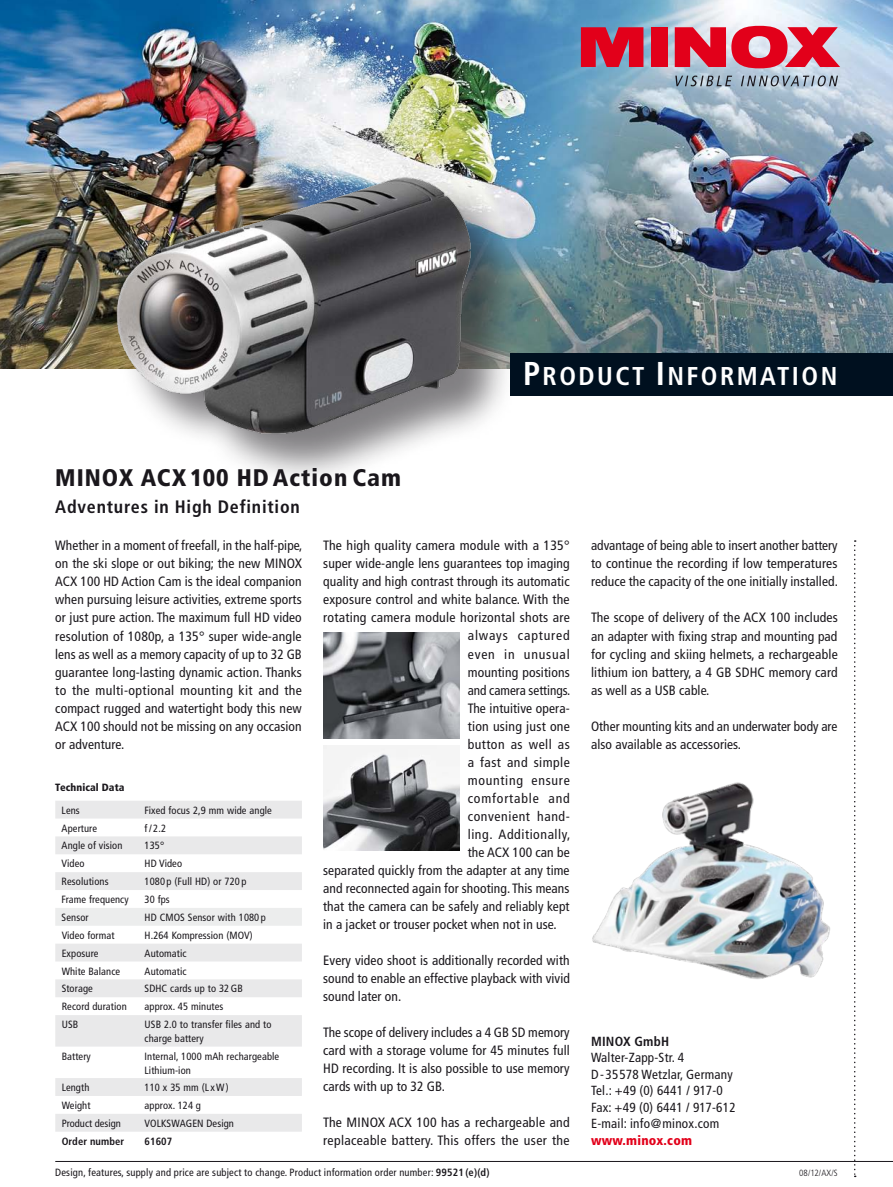
<style>
.page{position:relative;width:893px;height:1187px;background:#fff}
.page>*{position:absolute;margin:0;border:0;box-sizing:border-box;transform-origin:0 0}
.t1{font:700 condensed 25.8px "Frutiger";letter-spacing:.095em;color:#fff}
.t2{font:900 condensed 24px "Frutiger";letter-spacing:.045em;color:#1a171c}
.t3{font:700 condensed 18px "Frutiger";letter-spacing:.045em;color:#1a171c}
.t4{font:condensed 13.5px/18px "Frutiger";letter-spacing:.01em;color:#1a171c;text-align:justify}
.t5{font:condensed 13.5px "Frutiger";letter-spacing:.04em;color:#1a171c}
.t6{font:condensed 13.5px "Frutiger";letter-spacing:.03em;color:#1a171c}
.t7{font:condensed 13.5px "Frutiger";letter-spacing:.06em;color:#1a171c}
.t8{font:condensed 13.5px "Frutiger";letter-spacing:.065em;color:#1a171c}
.t9{font:condensed 13.5px "Frutiger";letter-spacing:.05em;color:#1a171c}
.t10{font:condensed 13.2px/16.5px "Frutiger";letter-spacing:.015em;color:#1a171c}
.t11{font:900 condensed 13.2px "Frutiger";letter-spacing:.02em;color:#e2001a}
.t12{font:700 condensed 13.2px "Frutiger";letter-spacing:.02em;color:#1a171c}
.t13{font:condensed 10.5px/14.1px "Frutiger";letter-spacing:.01em;color:#1a171c}
.t14{font:700 condensed 10.5px "Frutiger";letter-spacing:.01em;color:#1a171c}
.t15{font:900 condensed 10.5px "Frutiger";letter-spacing:.01em;color:#1a171c}
.t16{font:300 condensed 9px "Frutiger";color:#1a171c}
.s1{font-size:33px}
.s2{font-weight:700}
</style>
<div class="page">
<hr style="left:55px;top:1160px;width:838px;height:1px;background:#1a171c">
<svg style="left:854px;top:540px;width:2px;height:636px"></svg>
<img style="left:0;top:0;width:893px;height:368px">
<div style="left:117px;top:178px;width:409px;height:310px;background:#1a171c;opacity:.55"></div>
<img style="left:89px;top:152px;width:425px;height:322px">
<img style="left:592px;top:782px;width:238px;height:197px">
<img style="left:323px;top:632px;width:136px;height:106px">
<img style="left:323px;top:745px;width:136px;height:105px">
<div style="left:510px;top:353px;width:383px;height:42px;background:#00101f"></div>
<svg style="left:55px;top:801px;width:247px;height:330px"></svg>
<div style="left:55px;top:907px;width:247px;height:18px;background:#eceded"></div>
<div style="left:651px;top:27px;width:16px;height:40px;background:#e2001a"></div>
<svg style="left:581px;top:27px;width:62px;height:40px;background:#ce1d38"></svg>
<svg style="left:675px;top:26px;width:165px;height:42px;background:#dd4b61"></svg>
<svg style="left:675px;top:76px;width:163px;height:10px;background:#8a99a7"></svg>
<h2 class="t2" style="left:55px;top:463px;width:347px">MINOX ACX 100 HD Action Cam</h2>
<h3 class="t3" style="left:55px;top:496px;width:246px">Adventures in High Definition</h3>
<h1 class="t1" style="left:523px;top:361px;width:316px"><span class="s1">P</span>RODUCT <span class="s1">I</span>NFORMATION</h1>
<p class="t4" style="left:55px;top:537px;width:249px">Whether in a moment of freefall, in the half-pipe, on the ski slope or out biking; the new MINOX ACX 100 HD Action Cam is the ideal companion when pursuing leisure activities, extreme sports or just pure action. The maximum full HD video resolution of 1080p, a 135° super wide-angle lens as well as a memory capacity of up to 32 GB guarantee long-lasting dynamic action. Thanks to the multi-optional mounting kit and the compact rugged and watertight body this new ACX 100 should not be missing on any occasion or adventure.</p>
<p class="t4" style="left:323px;top:537px;width:248px">The high quality camera module with a 135°</p>
<p class="t4" style="left:323px;top:555px;width:248px">super wide-angle lens guarantees top imaging</p>
<p class="t4" style="left:323px;top:573px;width:248px">quality and high contrast through its automatic</p>
<p class="t4" style="left:323px;top:591px;width:248px">exposure control and white balance. With the</p>
<p class="t4" style="left:323px;top:609px;width:248px">rotating camera module horizontal shots are</p>
<p class="t8" style="left:468px;top:628px;width:104px">always captured</p>
<p class="t7" style="left:468px;top:646px;width:104px">even in unusual</p>
<p class="t4" style="left:468px;top:663px;width:104px">mounting positions</p>
<p class="t4" style="left:468px;top:681px;width:104px">and camera settings.</p>
<p class="t4" style="left:468px;top:699px;width:103px">The intuitive opera-</p>
<p class="t4" style="left:468px;top:717px;width:104px">tion using just one</p>
<p class="t6" style="left:468px;top:736px;width:104px">button as well as</p>
<p class="t6" style="left:468px;top:754px;width:104px">a fast and simple</p>
<p class="t9" style="left:468px;top:772px;width:104px">mounting ensure</p>
<p class="t7" style="left:468px;top:790px;width:104px">comfortable and</p>
<p class="t5" style="left:468px;top:808px;width:104px">convenient hand-</p>
<p class="t5" style="left:468px;top:826px;width:104px">ling. Additionally,</p>
<p class="t4" style="left:468px;top:843px;width:103px">the ACX 100 can be</p>
<p class="t4" style="left:323px;top:861px;width:248px">separated quickly from the adapter at any time</p>
<p class="t4" style="left:323px;top:879px;width:248px">and reconnected again for shooting. This means</p>
<p class="t4" style="left:323px;top:897px;width:248px">that the camera can be safely and reliably kept</p>
<p class="t4" style="left:323px;top:915px;width:235px">in a jacket or trouser pocket when not in use.</p>
<p class="t4" style="left:323px;top:951px;width:248px">Every video shoot is additionally recorded with sound to enable an effective playback with vivid sound later on.</p>
<p class="t4" style="left:323px;top:1023px;width:248px">The scope of delivery includes a 4 GB SD memory card with a storage volume for 45 minutes full HD recording. It is also possible to use memory cards with up to 32 GB.</p>
<p class="t4" style="left:323px;top:1113px;width:248px">The MINOX ACX 100 has a rechargeable and replaceable battery. This offers the user the</p>
<p class="t15" style="left:55px;top:780px;width:71px">Technical Data</p>
<p class="t13" style="left:62px;top:803px;width:20px">Lens</p>
<p class="t13" style="left:145px;top:803px;width:129px">Fixed focus 2,9 mm wide angle</p>
<p class="t13" style="left:62px;top:820px;width:37px">Aperture</p>
<p class="t13" style="left:145px;top:820px;width:23px">f/2.2</p>
<p class="t13" style="left:62px;top:838px;width:62px">Angle of vision</p>
<p class="t13" style="left:145px;top:838px;width:21px">135°</p>
<p class="t13" style="left:62px;top:856px;width:24px">Video</p>
<p class="t13" style="left:145px;top:856px;width:39px">HD Video</p>
<p class="t13" style="left:62px;top:874px;width:48px">Resolutions</p>
<p class="t13" style="left:145px;top:874px;width:103px">1080 p (Full HD) or 720 p</p>
<p class="t13" style="left:62px;top:892px;width:69px">Frame frequency</p>
<p class="t13" style="left:145px;top:892px;width:27px">30 fps</p>
<p class="t13" style="left:62px;top:910px;width:28px">Sensor</p>
<p class="t13" style="left:145px;top:910px;width:123px">HD CMOS Sensor with 1080 p</p>
<p class="t13" style="left:62px;top:928px;width:54px">Video format</p>
<p class="t13" style="left:145px;top:928px;width:110px">H.264 Kompression (MOV)</p>
<p class="t13" style="left:62px;top:945px;width:38px">Exposure</p>
<p class="t13" style="left:145px;top:945px;width:44px">Automatic</p>
<p class="t13" style="left:62px;top:963px;width:60px">White Balance</p>
<p class="t13" style="left:145px;top:963px;width:44px">Automatic</p>
<p class="t13" style="left:62px;top:981px;width:33px">Storage</p>
<p class="t13" style="left:145px;top:981px;width:100px">SDHC cards up to 32GB</p>
<p class="t13" style="left:62px;top:999px;width:67px">Record duration</p>
<p class="t13" style="left:145px;top:999px;width:80px">approx. 45 minutes</p>
<p class="t13" style="left:62px;top:1017px;width:18px">USB</p>
<p class="t13" style="left:145px;top:1017px;width:128px">USB 2.0 to transfer files and to charge battery</p>
<p class="t13" style="left:62px;top:1048px;width:31px">Battery</p>
<p class="t13" style="left:145px;top:1048px;width:136px">Internal, 1000 mAh rechargeable<br>Lithium-ion</p>
<p class="t13" style="left:62px;top:1080px;width:29px">Length</p>
<p class="t13" style="left:145px;top:1080px;width:86px">110 x 35 mm (L xW)</p>
<p class="t13" style="left:62px;top:1098px;width:30px">Weight</p>
<p class="t13" style="left:145px;top:1098px;width:58px">approx. 124 g</p>
<p class="t13" style="left:62px;top:1116px;width:61px">Product design</p>
<p class="t13" style="left:145px;top:1116px;width:91px">VOLKSWAGEN Design</p>
<p class="t14" style="left:62px;top:1134px;width:64px">Order number</p>
<p class="t14" style="left:145px;top:1134px;width:29px">61607</p>
<p class="t4" style="left:591px;top:537px;width:248px">advantage of being able to insert another battery to continue the recording if low temperatures reduce the capacity of the one initially installed.</p>
<p class="t4" style="left:591px;top:609px;width:248px">The scope of delivery of the ACX 100 includes an adapter with fixing strap and mounting pad for cycling and skiing helmets, a rechargeable lithium ion battery, a 4 GB SDHC memory card as well as a USB cable.</p>
<p class="t4" style="left:591px;top:717px;width:248px">Other mounting kits and an underwater body are also available as accessories.</p>
<p class="t12" style="left:591px;top:1033px;width:79px">MINOX GmbH</p>
<p class="t10" style="left:591px;top:1049px;width:146px">Walter-Zapp-Str. 4<br>D-35578 Wetzlar, Germany<br>Tel.: +49 (0) 6441 / 917-0<br>Fax: +49 (0) 6441 / 917-612<br>E-mail: info@minox.com</p>
<p class="t11" style="left:591px;top:1132px;width:103px">www.minox.com</p>
<p class="t13" style="left:55px;top:1164px;width:436px">Design, features, supply and price are subject to change. Product information order number: <span class="s2">99521 (e)(d)</span></p>
<p class="t16" style="left:799px;top:1167px;width:40px">08/12/AX/S</p>
</div>
